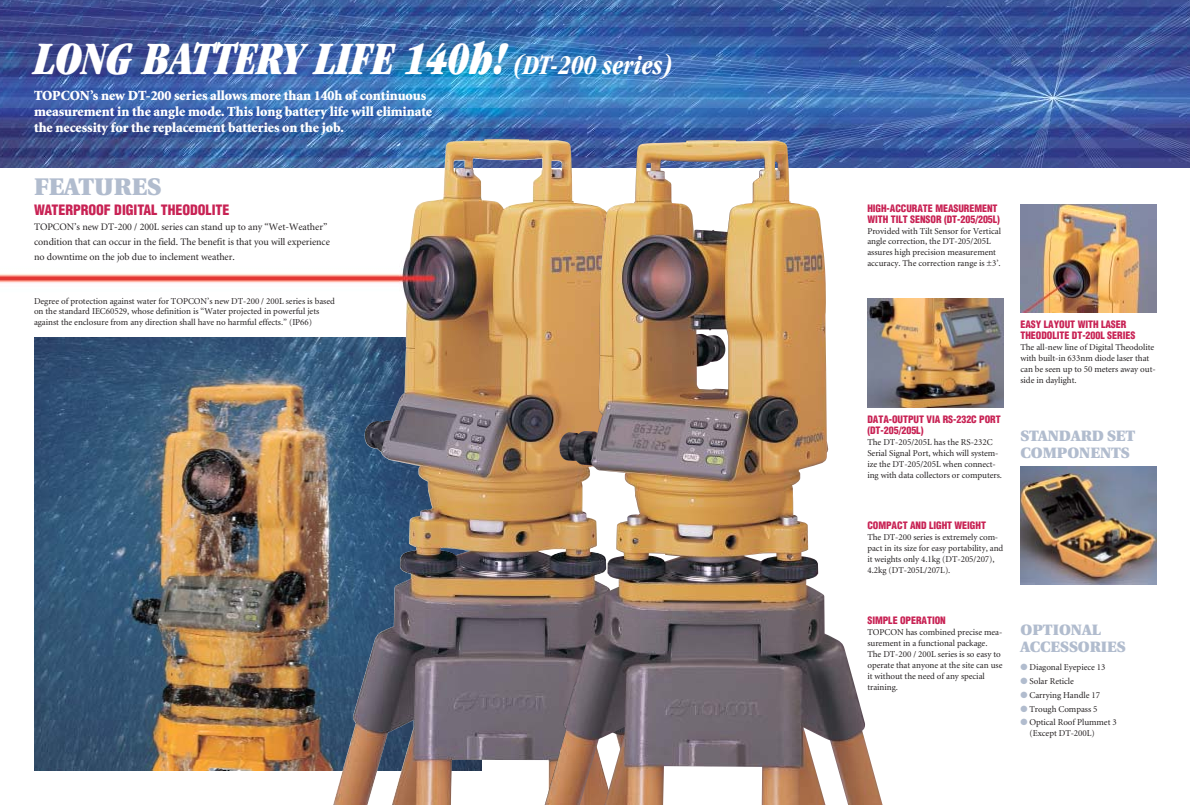
<style>
.page{position:relative;width:1190px;height:805px;background:#fff}
.page>*{position:absolute;margin:0;border:0;box-sizing:border-box;transform-origin:0 0}
.t1{font:italic ultra-condensed 48px "Garamond";color:#fff;scale:.9 1}
.t2{font:900 24px "Utopia";color:#b1bcce}
.t3{font:900 15px/17px "Utopia";color:#b1bcce}
.t4{font:900 14px/16px "Minion";letter-spacing:-.005em;color:#fff}
.t5{font:900 condensed 14px "Helvetica";letter-spacing:-.005em;color:#c82254}
.t6{font:900 condensed 10px/11px "Helvetica";letter-spacing:-.005em;color:#c82254}
.t7{font:10px/15px "Minion";letter-spacing:-.005em;color:#231f20}
.t8{font:9px/11px "Minion";letter-spacing:-.005em;color:#231f20}
.s1{font-weight:700;font-stretch:condensed;font-size:28px}
.s2{color:#b1bcce}
</style>
<div class="page">
<img style="left:0;top:0;width:1190px;height:168px">
<img style="left:884px;top:299px;width:119px;height:109px">
<img style="left:1020px;top:204px;width:137px;height:108px">
<img style="left:1020px;top:466px;width:137px;height:118px">
<img style="left:0;top:139px;width:632px;height:666px">
<img style="left:544px;top:140px;width:340px;height:665px">
<h1 class="t1" style="left:34px;top:41px;width:711px">LONG BATTERY LIFE 140h! <span class="s1">(DT-200 series)</span></h1>
<h3 class="t4" style="left:34px;top:89px;width:400px">TOPCON’s new DT-200 series allows more than 140h of continuous measurement in the angle mode. This long battery life will eliminate the necessity for the replacement batteries on the job.</h3>
<h2 class="t2" style="left:34px;top:177px;width:129px">FEATURES</h2>
<h3 class="t5" style="left:34px;top:204px;width:197px">WATERPROOF DIGITAL THEODOLITE</h3>
<p class="t7" style="left:34px;top:220px;width:297px">TOPCON’s new DT-200 / 200L series can stand up to any “Wet-Weather” condition that can occur in the field. The benefit is that you will experience no downtime on the job due to inclement weather.</p>
<p class="t8" style="left:34px;top:296px;width:302px">Degree of protection against water for TOPCON’s new DT-200 / 200L series is based on the standard IEC60529, whose definition is “Water projected in powerful jets against the enclosure from any direction shall have no harmful effects.” (IP66)</p>
<p class="t6" style="left:867px;top:203px;width:134px">HIGH-ACCURATE MEASUREMENT<br>WITH TILT SENSOR (DT-205/205L)</p>
<p class="t8" style="left:867px;top:226px;width:135px">Provided with Tilt Sensor for Vertical angle correction, the DT-205/205L assures high precision measurement accuracy. The correction range is ±3’.</p>
<p class="t6" style="left:867px;top:415px;width:135px">DATA-OUTPUT VIA RS-232C PORT (DT-205/205L)</p>
<p class="t8" style="left:867px;top:437px;width:136px">The DT-205/205L has the RS-232C Serial Signal Port, which will system&shy;ize the DT-205/205L when connect&shy;ing with data collectors or computers.</p>
<p class="t6" style="left:867px;top:520px;width:120px">COMPACT AND LIGHT WEIGHT</p>
<p class="t8" style="left:867px;top:532px;width:137px">The DT-200 series is extremely com&shy;pact in its size for easy portability, and it weights only 4.1kg (DT-205/207), 4.2kg (DT-205L/207L).</p>
<p class="t6" style="left:1020px;top:319px;width:116px">EASY LAYOUT WITH LASER<br>THEODOLITE DT-200L SERIES</p>
<p class="t8" style="left:1020px;top:342px;width:137px">The all-new line of Digital Theodolite with built-in 633nm diode laser that can be seen up to 50 meters away out&shy;side in daylight.</p>
<h3 class="t3" style="left:1020px;top:429px;width:116px">STANDARD SET<br>COMPONENTS</h3>
<p class="t6" style="left:867px;top:616px;width:80px">SIMPLE OPERATION</p>
<p class="t8" style="left:867px;top:627px;width:137px">TOPCON has combined precise mea&shy;surement in a functional package.<br>The DT-200 / 200L series is so easy to operate that anyone at the site can use it without the need of any special training.</p>
<h3 class="t3" style="left:1020px;top:623px;width:107px">OPTIONAL<br>ACCESSORIES</h3>
<p class="t8" style="left:1020px;top:662px;width:87px"><span class="s2">●</span> Diagonal Eyepiece 13</p>
<p class="t8" style="left:1020px;top:676px;width:55px"><span class="s2">●</span> Solar Reticle</p>
<p class="t8" style="left:1020px;top:690px;width:81px"><span class="s2">●</span> Carrying Handle 17</p>
<p class="t8" style="left:1020px;top:704px;width:79px"><span class="s2">●</span> Trough Compass 5</p>
<p class="t8" style="left:1029px;top:718px;width:89px;text-indent:-9px"><span class="s2">●</span> Optical Roof Plummet 3 (Except DT-200L)</p>
</div>
